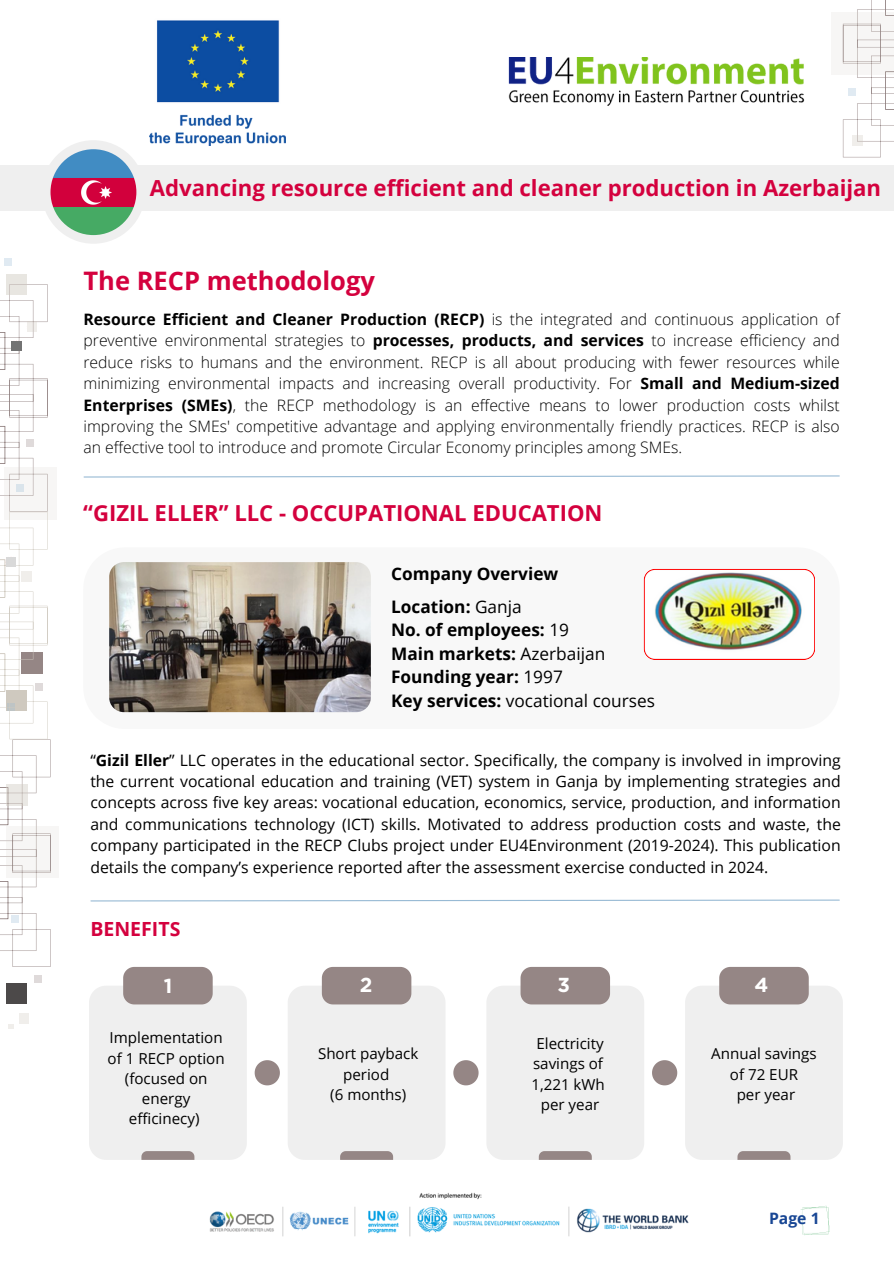
<style>
.page{position:relative;width:894px;height:1264px;background:#fff}
.page>*{position:absolute;margin:0;border:0;box-sizing:border-box;transform-origin:0 0}
.t1{font:700 25.5px "Open Sans";color:#d4013e}
.t2{font:700 22.2px "Open Sans";color:#d4013e}
.t3{font:700 22.05px "Open Sans";color:#d4013e}
.t4{font:700 20.25px "Gotham";color:#fff}
.t5{font:700 19.5px "Open Sans";color:#d4013e}
.t6{font:700 17.25px/23.7px "Open Sans";color:#000}
.t7{font:300 15.75px/21.3px "Open Sans";color:#000;text-align:justify}
.t8{font:15.75px/21.3px "Open Sans";color:#000;text-align:justify}
.t9{font:700 15.75px "Open Sans";color:#184694}
.t10{font:15.15px/20.2px "Open Sans";color:#000;text-align:center}
.s1{font-weight:700}
.s2{font-weight:400}
</style>
<div class="page">
<div style="left:0;top:165px;width:893px;height:45px;background:#efefef"></div>
<div style="left:42px;top:140px;width:103px;height:104px;background:#efefef;border-radius:50%"></div>
<svg style="left:83px;top:475px;width:757px;height:3px"></svg>
<svg style="left:288px;top:966px;width:157px;height:193px"></svg>
<svg style="left:487px;top:966px;width:157px;height:193px"></svg>
<svg style="left:685px;top:966px;width:157px;height:193px"></svg>
<svg style="left:89px;top:966px;width:158px;height:193px"></svg>
<svg style="left:453px;top:1060px;width:25px;height:25px"></svg>
<svg style="left:254px;top:1060px;width:26px;height:25px"></svg>
<svg style="left:652px;top:1060px;width:25px;height:25px"></svg>
<svg style="left:90px;top:899px;width:750px;height:3px"></svg>
<svg style="left:122px;top:568px;width:693px;height:145px"></svg>
<img style="left:50px;top:149px;width:86px;height:86px;border-radius:50%">
<svg style="left:800px;top:1206px;width:29px;height:28px"></svg>
<svg style="left:8px;top:1024px;width:5px;height:4px"></svg>
<div style="left:6px;top:983px;width:20px;height:20px;background:#4c4949"></div>
<div style="left:34px;top:975px;width:8px;height:8px;background:#dfdada"></div>
<div style="left:19px;top:1013px;width:10px;height:10px;background:#f0eeeb"></div>
<div style="left:6px;top:274px;width:20px;height:21px;background:#e8e6e1"></div>
<svg style="left:0;top:275px;width:51px;height:691px"></svg>
<div style="left:17px;top:484px;width:7px;height:7px;background:#dae4eb"></div>
<div style="left:4px;top:258px;width:8px;height:7px;background:#e0eaf2"></div>
<svg style="left:842px;top:0;width:51px;height:157px"></svg>
<div style="left:847px;top:88px;width:8px;height:7px;background:#e0eaf2"></div>
<img style="left:109px;top:562px;width:261px;height:150px">
<img style="left:209px;top:1192px;width:480px;height:44px">
<img style="left:508px;top:58px;width:296px;height:48px">
<img style="left:643px;top:569px;width:171px;height:91px">
<img style="left:150px;top:20px;width:135px;height:125px">
<p class="t2" style="left:150px;top:172px;width:732px">Advancing resource efficient and cleaner production in Azerbaijan</p>
<p class="t1" style="left:83px;top:263px;width:293px">The RECP methodology</p>
<p class="t7" style="left:83px;top:308px;width:757px"><span class="s1">Resource Efficient and Cleaner Production (RECP)</span> is the integrated and continuous application of preventive environmental strategies to <span class="s1">processes, products, and services</span> to increase efficiency and reduce risks to humans and the environment. RECP is all about producing with fewer resources while minimizing environmental impacts and increasing overall productivity. For <span class="s1">Small and Medium-sized Enterprises (SMEs)</span>, the RECP methodology is an effective means to lower production costs whilst improving the SMEs' competitive advantage and applying environmentally friendly practices. RECP is also an effective tool to introduce and promote Circular Economy principles among SMEs.</p>
<p class="t3" style="left:83px;top:498px;width:520px">“GIZIL ELLER” LLC - OCCUPATIONAL EDUCATION</p>
<p class="t6" style="left:391px;top:561px;width:169px">Company Overview</p>
<p class="t6" style="left:391px;top:594px;width:265px">Location: <span class="s2">Ganja<br></span>No. of employees: <span class="s2">19<br></span>Main markets: <span class="s2">Azerbaijan<br></span>Founding year: <span class="s2">1997<br></span>Key services: <span class="s2">vocational courses</span></p>
<h3 class="t8" style="left:90px;top:749px;width:751px">“<span class="s1">Gizil Eller</span>” LLC operates in the educational sector. Specifically, the company is involved in improving the current vocational education and training (VET) system in Ganja by implementing strategies and concepts across five key areas: vocational education, economics, service, production, and information and communications technology (ICT) skills. Motivated to address production costs and waste, the company participated in the RECP Clubs project under EU4Environment (2019-2024). This publication details the company’s experience reported after the assessment exercise conducted in 2024.</h3>
<p class="t5" style="left:90px;top:915px;width:91px">BENEFITS</p>
<p class="t4" style="left:164px;top:973px;width:10px">1</p>
<p class="t4" style="left:360px;top:973px;width:14px">2</p>
<p class="t4" style="left:557px;top:973px;width:14px">3</p>
<p class="t4" style="left:754px;top:973px;width:15px">4</p>
<p class="t10" style="left:108px;top:1027px;width:119px">Implementation of 1 RECP option (focused on energy efficinecy)</p>
<p class="t10" style="left:533px;top:1033px;width:72px;text-align:left">Electricity savings of</p>
<p class="t10" style="left:318px;top:1043px;width:102px">Short payback period</p>
<p class="t10" style="left:330px;top:1083px;width:77px">(6 months)</p>
<p class="t10" style="left:531px;top:1073px;width:75px">1,221 kWh</p>
<p class="t10" style="left:540px;top:1093px;width:60px">per year</p>
<p class="t10" style="left:711px;top:1043px;width:107px">Annual savings</p>
<p class="t10" style="left:729px;top:1063px;width:70px">of 72 EUR</p>
<p class="t10" style="left:736px;top:1083px;width:60px">per year</p>
<p class="t9" style="left:768px;top:1207px;width:52px">Page 1</p>
</div>
